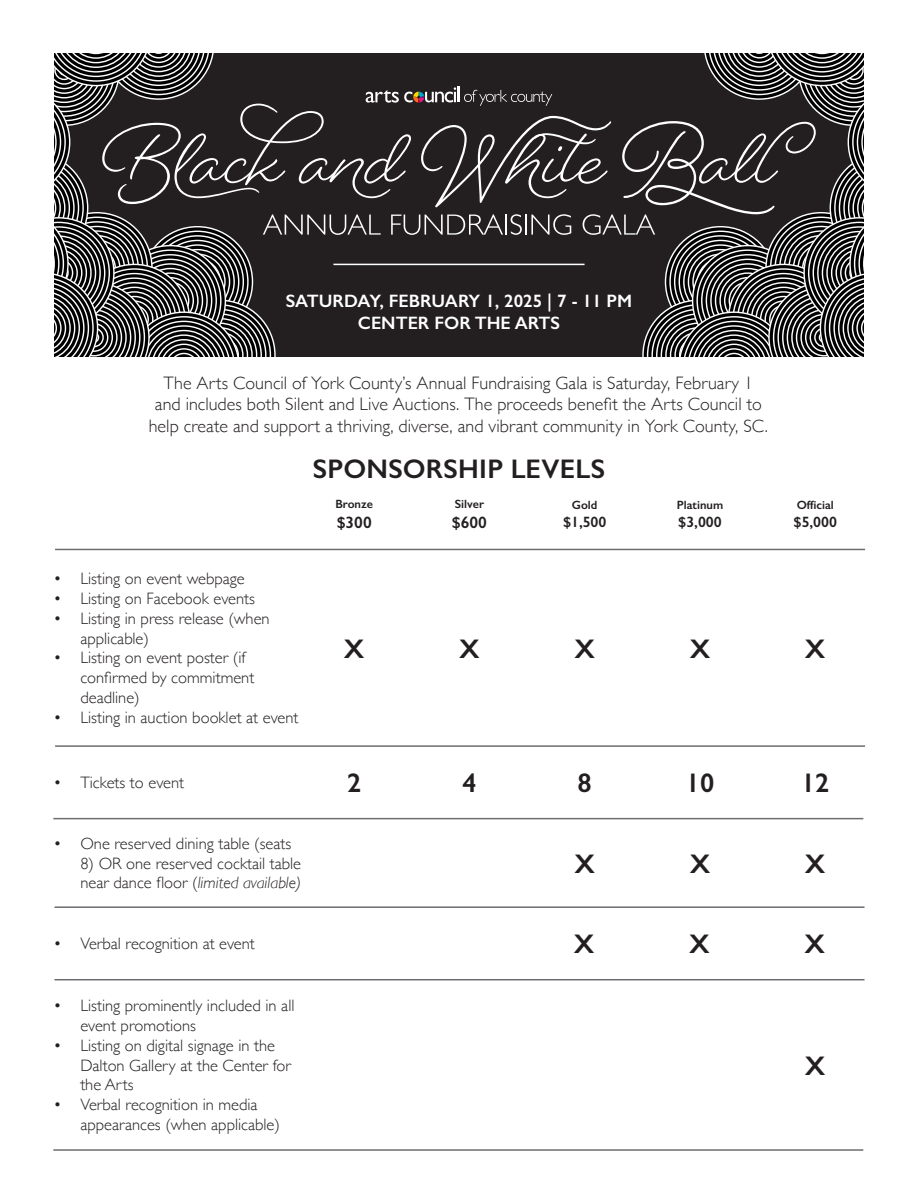
<style>
.page{position:relative;width:918px;height:1188px;background:#fff}
.page>*{position:absolute;margin:0;border:0;box-sizing:border-box;transform-origin:0 0}
.t1{font:600 27px "Gill Sans";letter-spacing:.005em;color:#231f20}
.t2{font:300 18px "Gill Sans";letter-spacing:.005em;color:#231f20}
.t3{font:600 18px "Gill Sans";color:#fff}
.t4{font:300 16.5px/19.8px "Gill Sans";color:#231f20}
.t5{font:600 16.5px "Gill Sans";color:#231f20}
.t6{font:600 15px "Gill Sans";color:#231f20}
.t7{font:600 12px "Gill Sans";color:#231f20}
.s1{font-style:italic}
</style>
<div class="page">
<hr style="left:55px;top:549px;width:810px;height:1px;background:#6c6d70">
<hr style="left:55px;top:745px;width:810px;height:2px;background:#6c6d70">
<hr style="left:55px;top:906px;width:810px;height:2px;background:#6c6d70">
<hr style="left:55px;top:979px;width:810px;height:1px;background:#6c6d70">
<hr style="left:53px;top:1149px;width:810px;height:2px;background:#6c6d70">
<hr style="left:53px;top:818px;width:810px;height:1px;background:#6c6d70">
<svg style="left:54px;top:53px;width:810px;height:303px;background:#3a3838"></svg>
<p class="t3" style="left:286px;top:290px;width:348px">SATURDAY, FEBRUARY 1, 2025 | 7 - 11 PM</p>
<p class="t3" style="left:358px;top:312px;width:204px">CENTER FOR THE ARTS</p>
<p class="t2" style="left:164px;top:369px;width:591px">The Arts Council of York County’s Annual Fundraising Gala is Saturday, February 1</p>
<p class="t2" style="left:155px;top:390px;width:608px">and includes both Silent and Live Auctions. The proceeds benefit the Arts Council to</p>
<p class="t2" style="left:149px;top:412px;width:621px">help create and support a thriving, diverse, and vibrant community in York County, SC.</p>
<p class="t1" style="left:313px;top:452px;width:294px">SPONSORSHIP LEVELS</p>
<p class="t7" style="left:335px;top:497px;width:39px">Bronze</p>
<p class="t5" style="left:337px;top:513px;width:37px">$300</p>
<p class="t7" style="left:455px;top:497px;width:31px">Silver</p>
<p class="t5" style="left:452px;top:513px;width:37px">$600</p>
<p class="t7" style="left:572px;top:498px;width:27px">Gold</p>
<p class="t6" style="left:563px;top:513px;width:45px">$1,500</p>
<p class="t7" style="left:677px;top:498px;width:48px">Platinum</p>
<p class="t6" style="left:678px;top:513px;width:45px">$3,000</p>
<p class="t7" style="left:797px;top:498px;width:39px">Official</p>
<p class="t6" style="left:794px;top:513px;width:45px">$5,000</p>
<p class="t4" style="left:53px;top:568px;width:193px">• Listing on event webpage</p>
<p class="t4" style="left:53px;top:588px;width:203px">• Listing on Facebook events</p>
<p class="t4" style="left:80px;top:608px;width:191px;text-indent:-27px">• Listing in press release (when applicable)</p>
<p class="t4" style="left:80px;top:647px;width:176px;text-indent:-27px">• Listing on event poster (if confirmed by commitment deadline)</p>
<p class="t4" style="left:53px;top:707px;width:247px">• Listing in auction booklet at event</p>
<p class="t1" style="left:344px;top:632px;width:22px">X</p>
<p class="t1" style="left:459px;top:632px;width:22px">X</p>
<p class="t1" style="left:574px;top:632px;width:22px">X</p>
<p class="t1" style="left:690px;top:632px;width:22px">X</p>
<p class="t1" style="left:805px;top:632px;width:22px">X</p>
<p class="t4" style="left:53px;top:772px;width:132px">• Tickets to event</p>
<p class="t1" style="left:347px;top:767px;width:16px">2</p>
<p class="t1" style="left:462px;top:767px;width:16px">4</p>
<p class="t1" style="left:578px;top:767px;width:16px">8</p>
<p class="t1" style="left:686px;top:767px;width:30px">10</p>
<p class="t1" style="left:801px;top:767px;width:30px">12</p>
<p class="t4" style="left:53px;top:833px;width:239px">• One reserved dining table (seats</p>
<p class="t4" style="left:80px;top:853px;width:222px">8) OR one reserved cocktail table near dance floor (<span class="s1">limited available)</span></p>
<p class="t1" style="left:574px;top:847px;width:22px">X</p>
<p class="t1" style="left:690px;top:847px;width:22px">X</p>
<p class="t1" style="left:805px;top:847px;width:22px">X</p>
<p class="t4" style="left:53px;top:933px;width:203px">• Verbal recognition at event</p>
<p class="t1" style="left:574px;top:928px;width:22px">X</p>
<p class="t1" style="left:689px;top:928px;width:22px">X</p>
<p class="t1" style="left:804px;top:928px;width:22px">X</p>
<p class="t4" style="left:80px;top:995px;width:216px;text-indent:-27px">• Listing prominently included in all event promotions</p>
<p class="t4" style="left:80px;top:1035px;width:212px;text-indent:-27px">• Listing on digital signage in the<br>Dalton Gallery at the Center for the Arts</p>
<p class="t4" style="left:80px;top:1094px;width:201px;text-indent:-27px">• Verbal recognition in media appearances (when applicable)</p>
<p class="t1" style="left:805px;top:1049px;width:22px">X</p>
</div>
